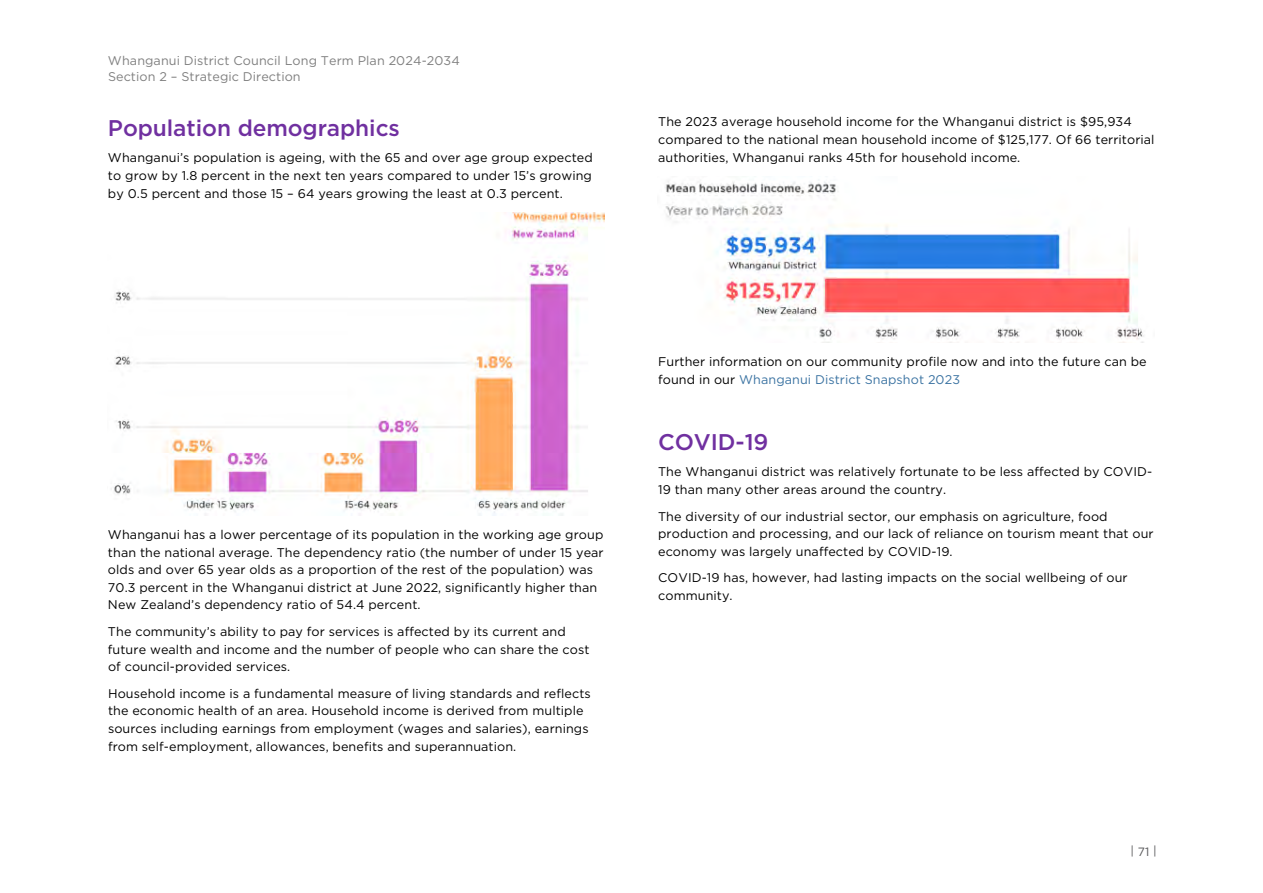
<style>
.page{position:relative;width:1263px;height:893px;background:#fff}
.page>*{position:absolute;margin:0;border:0;box-sizing:border-box;transform-origin:0 0}
.t1{font:500 22.65px "Gotham";letter-spacing:-.005em;color:#7030a0}
.t2{font:12.6px/17.7px "Gotham";letter-spacing:.005em;color:#000}
.t3{font:12.6px/15.5px "Gotham";letter-spacing:.005em;color:#7f7f7f}
.t4{font:12px "Gotham";color:#575759}
.s1{color:#3b73a2}
</style>
<div class="page">
<img style="left:665px;top:180px;width:479px;height:162px">
<svg style="left:111px;top:212px;width:494px;height:303px"></svg>
<p class="t3" style="left:108px;top:53px;width:353px">Whanganui District Council Long Term Plan 2024-2034<br>Section 2 – Strategic Direction</p>
<h1 class="t1" style="left:108px;top:113px;width:293px">Population demographics</h1>
<p class="t2" style="left:108px;top:149px;width:486px;text-align:justify">Whanganui’s population is ageing, with the 65 and over age group expected to grow by 1.8 percent in the next ten years compared to under 15’s growing by 0.5 percent and those 15 – 64 years growing the least at 0.3 percent.</p>
<p class="t2" style="left:658px;top:113px;width:498px">The 2023 average household income for the Whanganui district is $95,934 compared to the national mean household income of $125,177. Of 66 territorial authorities, Whanganui ranks 45th for household income.</p>
<p class="t2" style="left:108px;top:525px;width:497px">Whanganui has a lower percentage of its population in the working age group than the national average. The dependency ratio (the number of under 15 year olds and over 65 year olds as a proportion of the rest of the population) was 70.3 percent in the Whanganui district at June 2022, significantly higher than New Zealand’s dependency ratio of 54.4 percent.</p>
<p class="t2" style="left:108px;top:622px;width:483px">The community’s ability to pay for services is affected by its current and future wealth and income and the number of people who can share the cost of council-provided services.</p>
<p class="t2" style="left:108px;top:684px;width:484px">Household income is a fundamental measure of living standards and reflects the economic health of an area. Household income is derived from multiple sources including earnings from employment (wages and salaries), earnings from self-employment, allowances, benefits and superannuation.</p>
<p class="t2" style="left:658px;top:353px;width:490px">Further information on our community profile now and into the future can be found in our <span class="s1">Whanganui District Snapshot 2023</span></p>
<h1 class="t1" style="left:658px;top:427px;width:112px">COVID-19</h1>
<p class="t2" style="left:658px;top:463px;width:496px">The Whanganui district was relatively fortunate to be less affected by COVID-<br>19 than many other areas around the country.</p>
<p class="t2" style="left:658px;top:507px;width:497px">The diversity of our industrial sector, our emphasis on agriculture, food production and processing, and our lack of reliance on tourism meant that our economy was largely unaffected by COVID-19.</p>
<p class="t2" style="left:658px;top:569px;width:471px">COVID-19 has, however, had lasting impacts on the social wellbeing of our community.</p>
<p class="t4" style="left:1130px;top:843px;width:28px">| 71 |</p>
</div>
